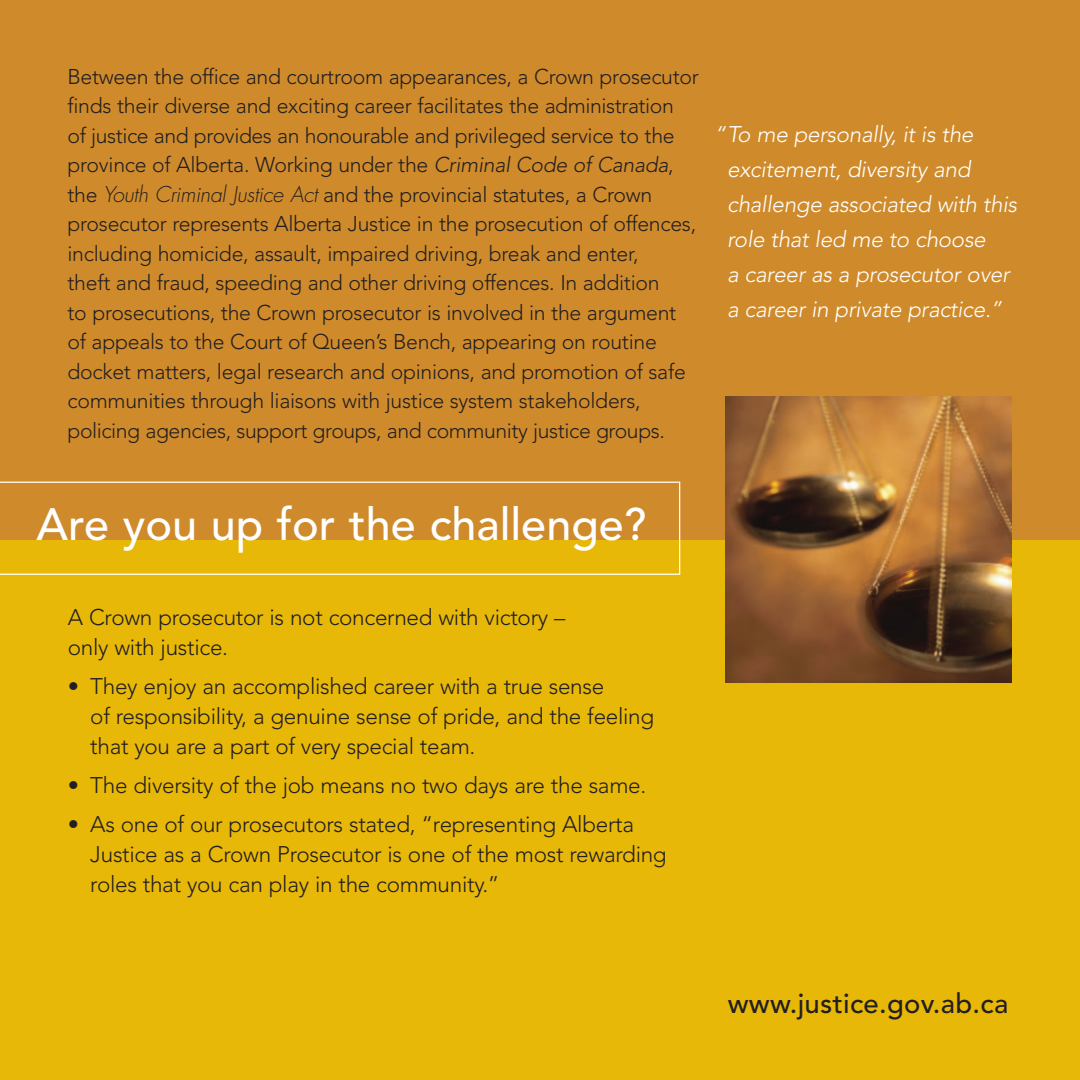
<style>
.page{position:relative;width:1080px;height:1080px;background:#fff}
.page>*{position:absolute;margin:0;border:0;box-sizing:border-box;transform-origin:0 0}
.t1{font:500 45px "Avenir";color:#fff}
.t2{font:500 27.5px "Avenir";letter-spacing:.01em;color:#231f20}
.t3{font:300 22.5px/30px "Avenir";letter-spacing:-.015em;color:#231f20}
.t4{font:italic 300 22.5px/35px "Avenir";letter-spacing:-.015em;color:#fff}
.t5{font:300 21.25px/29.5px "Avenir";letter-spacing:-.015em;color:#231f20}
.s1{font-style:italic}
.s2{font-family:"Futura";font-style:italic}
</style>
<div class="page">
<div style="left:0;top:0;width:1080px;height:553px;background:#cf8b2b"></div>
<div style="left:0;top:540px;width:1080px;height:540px;background:#e8b809"></div>
<img style="left:725px;top:397px;width:286px;height:285px">
<svg style="left:0;top:482px;width:680px;height:93px"></svg>
<p class="t5" style="left:67px;top:63px;width:633px">Between the office and courtroom appearances, a Crown prosecutor finds their diverse and exciting career facilitates the administration<br>of justice and provides an honourable and privileged service to the province of Alberta. Working under the <span class="s1">Criminal Code of Canada</span>, the <span class="s2">Youth Criminal Justice Act</span> and the provincial statutes, a Crown prosecutor represents Alberta Justice in the prosecution of offences, including homicide, assault, impaired driving, break and enter,<br>theft and fraud, speeding and other driving offences. In addition<br>to prosecutions, the Crown prosecutor is involved in the argument of appeals to the Court of Queen’s Bench, appearing on routine docket matters, legal research and opinions, and promotion of safe communities through liaisons with justice system stakeholders, policing agencies, support groups, and community justice groups.</p>
<p class="t4" style="left:727px;top:119px;width:291px;text-indent:-13px">“To me personally, it is the excitement, diversity and challenge associated with this role that led me to choose<br>a career as a prosecutor over a career in private practice.”</p>
<h1 class="t1" style="left:37px;top:506px;width:611px">Are you up for the challenge?</h1>
<p class="t3" style="left:68px;top:604px;width:499px">A Crown prosecutor is not concerned with victory – only with justice.</p>
<p class="t3" style="left:90px;top:673px;width:566px;text-indent:-22px">• They enjoy an accomplished career with a true sense<br>of responsibility, a genuine sense of pride, and the feeling that you are a part of very special team.</p>
<p class="t3" style="left:68px;top:772px;width:580px">• The diversity of the job means no two days are the same.</p>
<p class="t3" style="left:90px;top:811px;width:578px;text-indent:-22px">• As one of our prosecutors stated, “representing Alberta<br>Justice as a Crown Prosecutor is one of the most rewarding roles that you can play in the community.”</p>
<p class="t2" style="left:728px;top:992px;width:282px">www.justice.gov.ab.ca</p>
</div>
